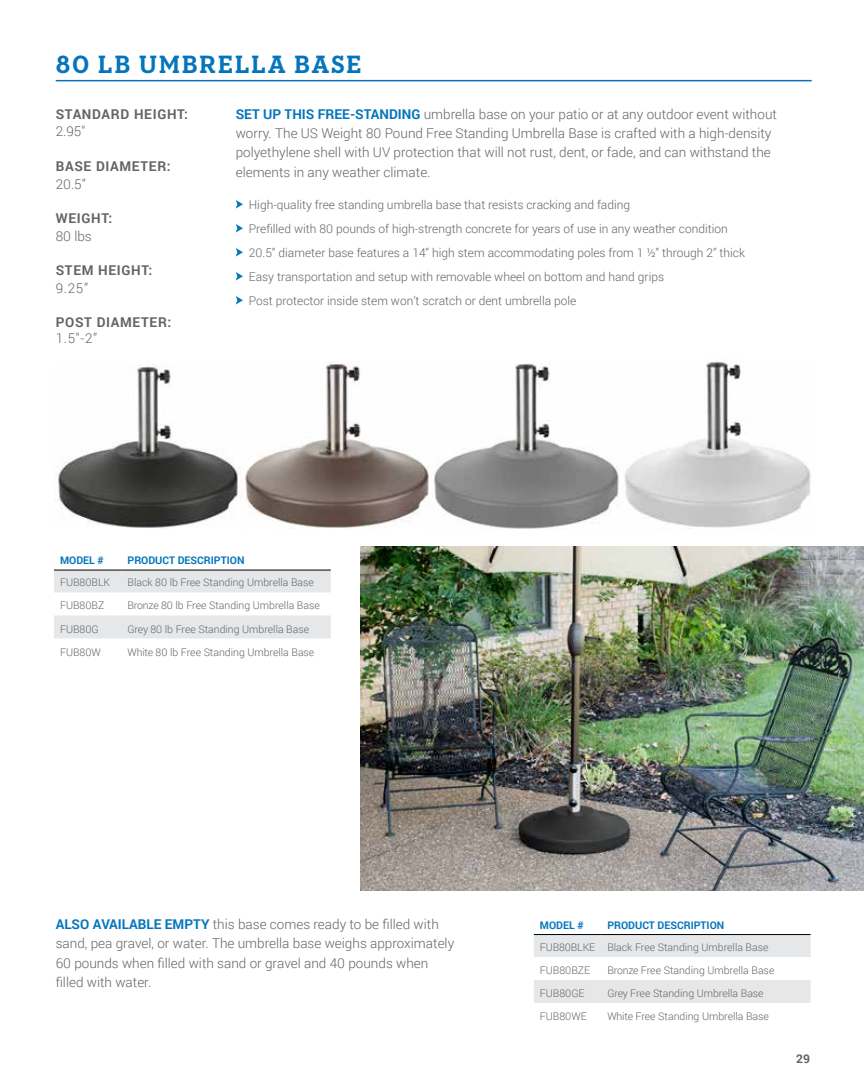
<style>
.page{position:relative;width:864px;height:1080px;background:#fff}
.page>*{position:absolute;margin:0;border:0;box-sizing:border-box;transform-origin:0 0}
.t1{font:700 25.5px "Neutraface Slab Text";letter-spacing:.06em;color:#0475bc}
.t2{font:300 13.5px/19.5px "Roboto";color:#636466}
.t3{font:700 13.5px "Roboto";letter-spacing:.05em;color:#636466}
.t4{font:300 12px/24px "Roboto";color:#636466}
.t5{font:700 12px "Roboto";color:#636466}
.t6{font:300 10.5px/23px "Roboto";color:#636466}
.t7{font:700 10.5px "Roboto";color:#0475bc}
.s1{font-weight:700;color:#0475bc}
</style>
<div class="page">
<svg style="left:236px;top:200px;width:7px;height:9px"></svg>
<svg style="left:236px;top:224px;width:7px;height:9px"></svg>
<svg style="left:236px;top:248px;width:7px;height:9px"></svg>
<svg style="left:236px;top:272px;width:7px;height:9px"></svg>
<svg style="left:236px;top:296px;width:7px;height:9px"></svg>
<hr style="left:56px;top:80px;width:756px;height:1px;background:#0475bc">
<img style="left:241px;top:361px;width:378px;height:168px">
<img style="left:624px;top:361px;width:187px;height:168px">
<img style="left:56px;top:366px;width:185px;height:162px">
<svg style="left:54px;top:571px;width:277px;height:67px"></svg>
<hr style="left:54px;top:570px;width:68px;height:1px;background:#000">
<hr style="left:122px;top:570px;width:209px;height:1px;background:#000">
<svg style="left:534px;top:935px;width:277px;height:68px"></svg>
<hr style="left:534px;top:934px;width:67px;height:1px;background:#000">
<hr style="left:601px;top:934px;width:210px;height:1px;background:#000">
<img style="left:360px;top:547px;width:504px;height:344px">
<h1 class="t1" style="left:56px;top:48px;width:307px">80 LB UMBRELLA BASE</h1>
<p class="t3" style="left:56px;top:104px;width:134px">STANDARD HEIGHT:</p>
<p class="t2" style="left:56px;top:122px;width:31px">2.95"</p>
<p class="t3" style="left:56px;top:156px;width:117px">BASE DIAMETER:</p>
<p class="t2" style="left:56px;top:174px;width:32px">20.5”</p>
<p class="t3" style="left:56px;top:209px;width:58px">WEIGHT:</p>
<p class="t2" style="left:56px;top:226px;width:38px">80 lbs</p>
<p class="t3" style="left:56px;top:261px;width:98px">STEM HEIGHT:</p>
<p class="t2" style="left:56px;top:278px;width:34px">9.25”</p>
<p class="t3" style="left:56px;top:313px;width:117px">POST DIAMETER:</p>
<p class="t2" style="left:56px;top:328px;width:43px">1.5"-2”</p>
<p class="t2" style="left:236px;top:104px;width:543px"><span class="s1">SET UP THIS FREE-STANDING</span> umbrella base on your patio or at any outdoor event without worry. The US Weight 80 Pound Free Standing Umbrella Base is crafted with a high-density polyethylene shell with UV protection that will not rust, dent, or fade, and can withstand the elements in any weather climate.</p>
<p class="t4" style="left:249px;top:192px;width:498px">High-quality free standing umbrella base that resists cracking and fading<br>Prefilled with 80 pounds of high-strength concrete for years of use in any weather condition 20.5” diameter base features a 14” high stem accommodating poles from 1 ½” through 2” thick Easy transportation and setup with removable wheel on bottom and hand grips<br>Post protector inside stem won’t scratch or dent umbrella pole</p>
<p class="t7" style="left:60px;top:553px;width:45px">MODEL #</p>
<p class="t7" style="left:128px;top:553px;width:118px">PRODUCT DESCRIPTION</p>
<p class="t6" style="left:60px;top:571px;width:52px">FUB80BLK</p>
<p class="t6" style="left:128px;top:571px;width:188px">Black 80 lb Free Standing Umbrella Base</p>
<p class="t6" style="left:60px;top:594px;width:46px">FUB80BZ</p>
<p class="t6" style="left:128px;top:594px;width:194px">Bronze 80 lb Free Standing Umbrella Base</p>
<p class="t6" style="left:60px;top:617px;width:40px">FUB80G</p>
<p class="t6" style="left:128px;top:617px;width:183px">Grey 80 lb Free Standing Umbrella Base</p>
<p class="t6" style="left:60px;top:640px;width:42px">FUB80W</p>
<p class="t6" style="left:128px;top:640px;width:188px">White 80 lb Free Standing Umbrella Base</p>
<p class="t2" style="left:56px;top:914px;width:400px"><span class="s1">ALSO AVAILABLE EMPTY</span> this base comes ready to be filled with sand, pea gravel, or water. The umbrella base weighs approximately 60 pounds when filled with sand or gravel and 40 pounds when filled with water.</p>
<p class="t7" style="left:540px;top:917px;width:45px">MODEL #</p>
<p class="t7" style="left:607px;top:917px;width:118px">PRODUCT DESCRIPTION</p>
<p class="t6" style="left:540px;top:935px;width:230px">FUB80BLKE Black Free Standing Umbrella Base<br>FUB80BZE</p>
<p class="t6" style="left:607px;top:958px;width:169px">Bronze Free Standing Umbrella Base</p>
<p class="t6" style="left:540px;top:981px;width:46px">FUB80GE</p>
<p class="t6" style="left:607px;top:981px;width:158px">Grey Free Standing Umbrella Base</p>
<p class="t6" style="left:540px;top:1004px;width:49px">FUB80WE</p>
<p class="t6" style="left:607px;top:1004px;width:163px">White Free Standing Umbrella Base</p>
<p class="t5" style="left:796px;top:1050px;width:15px">29</p>
</div>
